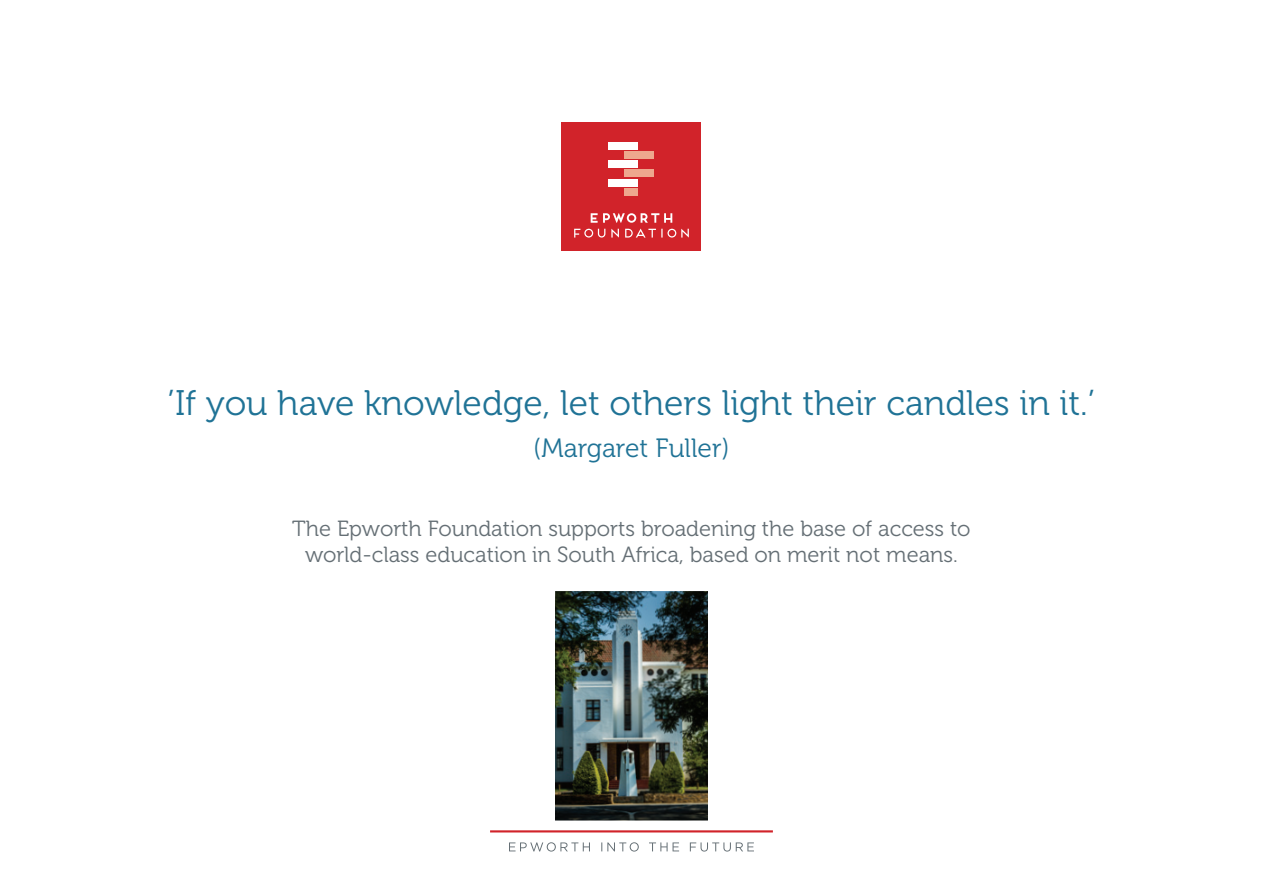
<style>
.page{position:relative;width:1263px;height:893px;background:#fff}
.page>*{position:absolute;margin:0;border:0;box-sizing:border-box;transform-origin:0 0}
.t1{font:35.4px "Museo 300";color:#207396}
.t2{font:26.4px "Museo 300";color:#207396}
.t3{font:21.9px/26.2px "Museo 300";color:#656f75;text-align:center}
</style>
<div class="page">
<svg style="left:509px;top:842px;width:245px;height:10px"></svg>
<hr style="left:490px;top:830px;width:283px;height:2px;background:#d1232a">
<div style="left:562px;top:122px;width:139px;height:129px;background:#d1232a"></div>
<svg style="left:574px;top:229px;width:115px;height:9px"></svg>
<svg style="left:591px;top:213px;width:81px;height:10px"></svg>
<div style="left:608px;top:142px;width:30px;height:8px;background:#fff"></div>
<div style="left:624px;top:151px;width:29px;height:8px;background:#eea78e"></div>
<div style="left:608px;top:160px;width:30px;height:8px;background:#fff"></div>
<div style="left:624px;top:170px;width:29px;height:7px;background:#eea78e"></div>
<div style="left:608px;top:179px;width:30px;height:7px;background:#fff"></div>
<div style="left:624px;top:188px;width:14px;height:8px;background:#eea78e"></div>
<img style="left:555px;top:591px;width:153px;height:229px">
<h1 class="t1" style="left:168px;top:383px;width:929px">’If you have knowledge, let others light their candles in it.’</h1>
<p class="t2" style="left:533px;top:434px;width:198px">(Margaret Fuller)</p>
<p class="t3" style="left:292px;top:516px;width:680px">The Epworth Foundation supports broadening the base of access to world-class education in South Africa, based on merit not means.</p>
</div>
